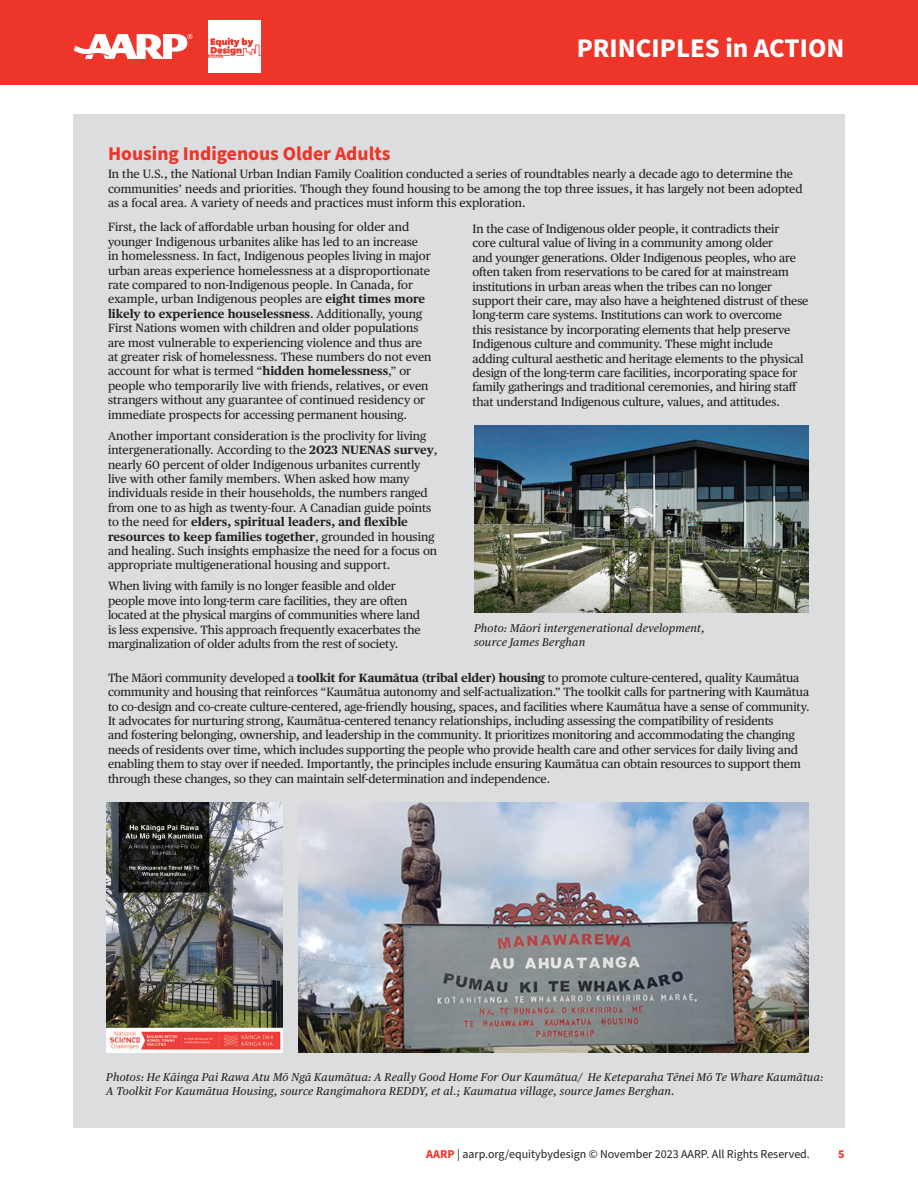
<style>
.page{position:relative;width:918px;height:1188px;background:#fff}
.page>*{position:absolute;margin:0;border:0;box-sizing:border-box;transform-origin:0 0}
.t1{font:700 27px "Source Sans Pro";color:#fff}
.t2{font:700 19.5px "Source Sans Pro";color:#ee3529}
.t3{font:12px/14.4px "Publico Text";letter-spacing:-.01em;color:#231f20}
.t4{font:12px "Source Sans Pro";color:#231f20}
.t5{font:700 12px "Source Sans Pro";color:#ee3529}
.t6{font:italic 11.25px/13.5px "Publico Text";letter-spacing:.02em;color:#231f20}
.s1{font-weight:700}
.s2{font-weight:700;color:#ee3529}
</style>
<div class="page">
<div style="left:73px;top:114px;width:772px;height:1014px;background:#dcdddf"></div>
<img style="left:474px;top:426px;width:334px;height:187px">
<img style="left:107px;top:803px;width:176px;height:250px">
<img style="left:298px;top:803px;width:510px;height:250px">
<div style="left:0;top:0;width:918px;height:85px;background:#ee3529"></div>
<svg style="left:74px;top:34px;width:118px;height:25px"></svg>
<img style="left:209px;top:21px;width:52px;height:51px">
<h1 class="t1" style="left:577px;top:29px;width:269px">PRINCIPLES in ACTION</h1>
<h2 class="t2" style="left:108px;top:141px;width:284px">Housing Indigenous Older Adults</h2>
<p class="t3" style="left:108px;top:166px;width:696px">In the U.S., the National Urban Indian Family Coalition conducted a series of roundtables nearly a decade ago to determine the communities’ needs and priorities. Though they found housing to be among the top three issues, it has largely not been adopted as a focal area. A variety of needs and practices must inform this exploration.</p>
<p class="t3" style="left:472px;top:221px;width:338px">In the case of Indigenous older people, it contradicts their<br>core cultural value of living in a community among older<br>and younger generations. Older Indigenous peoples, who are often taken from reservations to be cared for at mainstream institutions in urban areas when the tribes can no longer support their care, may also have a heightened distrust of these long-term care systems. Institutions can work to overcome<br>this resistance by incorporating elements that help preserve Indigenous culture and community. These might include adding cultural aesthetic and heritage elements to the physical design of the long-term care facilities, incorporating space for family gatherings and traditional ceremonies, and hiring staff that understand Indigenous culture, values, and attitudes.</p>
<p class="t3" style="left:108px;top:219px;width:325px">First, the lack of affordable urban housing for older and younger Indigenous urbanites alike has led to an increase in homelessness. In fact, Indigenous peoples living in major urban areas experience homelessness at a disproportionate rate compared to non-Indigenous people. In Canada, for example, urban Indigenous peoples are <span class="s1">eight times more likely to experience houselessness</span>. Additionally, young First Nations women with children and older populations are most vulnerable to experiencing violence and thus are at greater risk of homelessness. These numbers do not even account for what is termed “<span class="s1">hidden homelessness</span>,” or people who temporarily live with friends, relatives, or even strangers without any guarantee of continued residency or immediate prospects for accessing permanent housing.</p>
<p class="t3" style="left:108px;top:428px;width:331px">Another important consideration is the proclivity for living intergenerationally. According to the <span class="s1">2023 NUENAS survey</span>, nearly 60 percent of older Indigenous urbanites currently live with other family members. When asked how many individuals reside in their households, the numbers ranged from one to as high as twenty-four. A Canadian guide points to the need for <span class="s1">elders, spiritual leaders, and flexible resources to keep families together</span>, grounded in housing and healing. Such insights emphasize the need for a focus on appropriate multigenerational housing and support.</p>
<p class="t3" style="left:108px;top:578px;width:314px">When living with family is no longer feasible and older people move into long-term care facilities, they are often located at the physical margins of communities where land is less expensive. This approach frequently exacerbates the marginalization of older adults from the rest of society.</p>
<p class="t6" style="left:474px;top:621px;width:232px">Photo: Māori intergenerational development, source James Berghan</p>
<p class="t3" style="left:108px;top:670px;width:703px">The Māori community developed a <span class="s1">toolkit for Kaumātua (tribal elder) housing</span> to promote culture-centered, quality Kaumātua community and housing that reinforces “Kaumātua autonomy and self-actualization.” The toolkit calls for partnering with Kaumātua to co-design and co-create culture-centered, age-friendly housing, spaces, and facilities where Kaumātua have a sense of community.<br>It advocates for nurturing strong, Kaumātua-centered tenancy relationships, including assessing the compatibility of residents<br>and fostering belonging, ownership, and leadership in the community. It prioritizes monitoring and accommodating the changing needs of residents over time, which includes supporting the people who provide health care and other services for daily living and enabling them to stay over if needed. Importantly, the principles include ensuring Kaumātua can obtain resources to support them through these changes, so they can maintain self-determination and independence.</p>
<p class="t6" style="left:106px;top:1070px;width:719px">Photos: He Kāinga Pai Rawa Atu Mō Ngā Kaumātua: A Really Good Home For Our Kaumātua/ He Keteparaha Tēnei Mō Te Whare Kaumātua:<br>A Toolkit For Kaumātua Housing, source Rangimahora REDDY, et al.; Kaumatua village, source James Berghan.</p>
<p class="t4" style="left:426px;top:1146px;width:385px"><span class="s2">AARP</span> | aarp.org/equitybydesign © November 2023 AARP. All Rights Reserved.</p>
<p class="t5" style="left:838px;top:1146px;width:8px">5</p>
</div>
